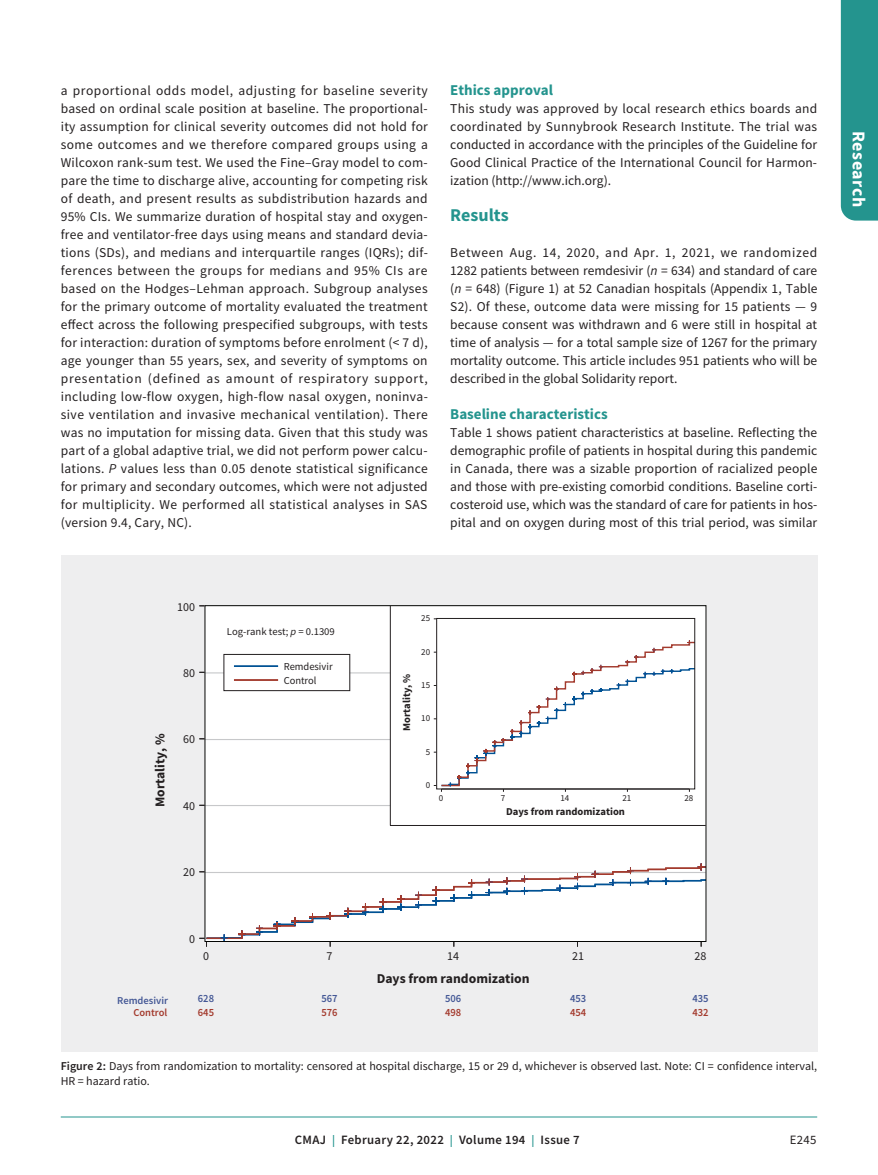
<style>
.page{position:relative;width:878px;height:1175px;background:#fff}
.page>*{position:absolute;margin:0;border:0;box-sizing:border-box;transform-origin:0 0}
.t1{font:700 18px "Source Sans Pro";letter-spacing:.025em;color:#fff}
.t2{font:700 18px "Source Sans Pro";color:#24948e}
.t3{font:700 15px "Source Sans Pro";color:#24948e}
.t4{font:13.5px/18px "Source Sans Pro";color:#231f20;text-align:justify}
.t5{font:700 13.5px "Source Sans Pro";color:#231f20}
.t6{font:600 12.75px "Source Sans Pro";letter-spacing:.025em;color:#231f20}
.t7{font:12.75px "Source Sans Pro";color:#231f20}
.t8{font:12.15px "Source Sans Pro";color:#231f20}
.t9{font:12px/15px "Source Sans Pro";color:#231f20}
.t10{font:600 10.95px "Source Sans Pro";color:#435795;scale:.95 1}
.t11{font:600 10.95px "Source Sans Pro";color:#a33a2d;scale:.95 1}
.t12{font:10.65px "Source Sans Pro";color:#231f20}
.t13{font:600 10.65px "Source Sans Pro";color:#a33a2d}
.t14{font:700 10.5px "Source Sans Pro";color:#231f20}
.t15{font:10.5px "Source Sans Pro";color:#231f20}
.t16{font:600 10.5px "Source Sans Pro";color:#435795}
.t17{font:9.15px "Source Sans Pro";color:#231f20}
.s1{font-style:italic}
.s2{font-weight:600}
.s3{font-size:12px;color:#24948e}
</style>
<div class="page">
<div style="left:840px;top:0;width:38px;height:220px;background:#24948e"></div>
<hr style="left:61px;top:1116px;width:756px;height:1px;background:#24948e">
<div style="left:61px;top:555px;width:756px;height:496px;background:#eeeeef"></div>
<div style="left:205px;top:606px;width:501px;height:335px;background:#fff"></div>
<hr style="left:204px;top:672px;width:497px;height:1px;background:#c7c8ca">
<hr style="left:204px;top:739px;width:497px;height:1px;background:#c7c8ca">
<hr style="left:204px;top:805px;width:497px;height:1px;background:#c7c8ca">
<svg style="left:199px;top:863px;width:506px;height:83px"></svg>
<svg style="left:389px;top:605px;width:317px;height:221px"></svg>
<div style="left:223px;top:654px;width:127px;height:37px;background:#fff;border:1px solid #231f20"></div>
<hr style="left:235px;top:679px;width:42px;height:1px;background:#a33a2d">
<hr style="left:235px;top:665px;width:42px;height:2px;background:#005294">
<p class="t4" style="left:61px;top:81px;width:369px">a proportional odds model, adjusting for baseline severity based on ordinal scale position at baseline. The proportional&shy;ity assumption for clinical severity outcomes did not hold for some outcomes and we therefore compared groups using a Wilcoxon rank-sum test. We used the Fine–Gray model to com&shy;pare the time to discharge alive, accounting for competing risk of death, and present results as subdistribution hazards and 95% CIs. We summarize duration of hospital stay and oxygen&shy;free and ventilator-free days using means and standard devia&shy;tions (SDs), and medians and interquartile ranges (IQRs); dif&shy;ferences between the groups for medians and 95% CIs are based on the Hodges–Lehman approach. Subgroup analyses for the primary outcome of mortality evaluated the treatment effect across the following prespecified subgroups, with tests for interaction: duration of symptoms before enrolment (&lt; 7 d), age younger than 55 years, sex, and severity of symptoms on presentation (defined as amount of respiratory support, including low-flow oxygen, high-flow nasal oxygen, noninva&shy;sive ventilation and invasive mechanical ventilation). There was no imputation for missing data. Given that this study was part of a global adaptive trial, we did not perform power calcu&shy;lations. <span class="s1">P</span> values less than 0.05 denote statistical significance for primary and secondary outcomes, which were not adjusted for multiplicity. We performed all statistical analyses in SAS (version 9.4, Cary, NC).</p>
<p class="t3" style="left:450px;top:79px;width:104px">Ethics approval</p>
<p class="t4" style="left:450px;top:99px;width:368px">This study was approved by local research ethics boards and coordinated by Sunnybrook Research Institute. The trial was conducted in accordance with the principles of the Guideline for Good Clinical Practice of the International Council for Harmon&shy;ization (http://www.ich.org).</p>
<h1 class="t2" style="left:450px;top:202px;width:60px">Results</h1>
<p class="t4" style="left:450px;top:243px;width:369px">Between Aug. 14, 2020, and Apr. 1, 2021, we randomized 1282 patients between remdesivir (<span class="s1">n</span> = 634) and standard of care (<span class="s1">n</span> = 648) (Figure 1) at 52 Canadian hospitals (Appendix 1, Table S2). Of these, outcome data were missing for 15 patients — 9 because consent was withdrawn and 6 were still in hospital at time of analysis — for a total sample size of 1267 for the primary mortality outcome. This article includes 951 patients who will be described in the global Solidarity report.</p>
<p class="t3" style="left:450px;top:403px;width:159px">Baseline characteristics</p>
<p class="t4" style="left:450px;top:423px;width:369px">Table 1 shows patient characteristics at baseline. Reflecting the demographic profile of patients in hospital during this pandemic in Canada, there was a sizable proportion of racialized people and those with pre-existing comorbid conditions. Baseline corti&shy;costeroid use, which was the standard of care for patients in hos&shy;pital and on oxygen during most of this trial period, was similar</p>
<p class="t8" style="left:177px;top:598px;width:19px">100</p>
<p class="t8" style="left:183px;top:665px;width:13px">80</p>
<p class="t5" style="left:155px;top:807px;width:75px;rotate:-90deg">Mortality, %</p>
<p class="t8" style="left:183px;top:731px;width:13px">60</p>
<p class="t8" style="left:183px;top:798px;width:13px">40</p>
<p class="t8" style="left:183px;top:864px;width:13px">20</p>
<p class="t15" style="left:227px;top:625px;width:109px">Log-rank test; <span class="s1">p</span> = 0.1309</p>
<p class="t12" style="left:284px;top:660px;width:50px">Remdesivir</p>
<p class="t12" style="left:284px;top:673px;width:34px">Control</p>
<p class="t17" style="left:421px;top:612px;width:10px">25</p>
<p class="t14" style="left:402px;top:731px;width:59px;rotate:-90deg">Mortality, %</p>
<p class="t17" style="left:421px;top:645px;width:10px">20</p>
<p class="t17" style="left:421px;top:679px;width:10px">15</p>
<p class="t17" style="left:421px;top:712px;width:10px">10</p>
<p class="t17" style="left:425px;top:745px;width:6px">5</p>
<p class="t17" style="left:425px;top:779px;width:6px">0</p>
<p class="t17" style="left:439px;top:792px;width:6px">0</p>
<p class="t17" style="left:501px;top:792px;width:6px">7</p>
<p class="t17" style="left:560px;top:792px;width:10px">14</p>
<p class="t17" style="left:622px;top:792px;width:10px">21</p>
<p class="t17" style="left:684px;top:792px;width:10px">28</p>
<p class="t14" style="left:506px;top:807px;width:120px">Days from randomization</p>
<p class="t16" style="left:117px;top:993px;width:52px">Remdesivir</p>
<p class="t13" style="left:133px;top:1006px;width:35px">Control</p>
<p class="t8" style="left:189px;top:931px;width:7px">0</p>
<p class="t8" style="left:203px;top:948px;width:7px">0</p>
<p class="t8" style="left:326px;top:948px;width:7px">7</p>
<p class="t8" style="left:447px;top:948px;width:13px">14</p>
<p class="t8" style="left:572px;top:948px;width:13px">21</p>
<p class="t8" style="left:694px;top:948px;width:13px">28</p>
<p class="t5" style="left:376px;top:973px;width:154px">Days from randomization</p>
<p class="t10" style="left:198px;top:991px;width:18px">628</p>
<p class="t10" style="left:321px;top:991px;width:18px">567</p>
<p class="t10" style="left:445px;top:991px;width:18px">506</p>
<p class="t10" style="left:570px;top:991px;width:18px">453</p>
<p class="t10" style="left:692px;top:991px;width:18px">435</p>
<p class="t11" style="left:198px;top:1004px;width:18px">645</p>
<p class="t11" style="left:321px;top:1004px;width:18px">576</p>
<p class="t11" style="left:445px;top:1004px;width:18px">498</p>
<p class="t11" style="left:570px;top:1004px;width:18px">454</p>
<p class="t11" style="left:692px;top:1004px;width:18px">432</p>
<p class="t9" style="left:61px;top:1058px;width:757px"><span class="s2">Figure 2:</span> Days from randomization to mortality: censored at hospital discharge, 15 or 29 d, whichever is observed last. Note: CI = confidence interval,<br>HR = hazard ratio.</p>
<p class="t6" style="left:295px;top:1131px;width:286px">CMAJ <span class="s3">|</span> February 22, 2022 <span class="s3">|</span> Volume 194 <span class="s3">|</span> Issue 7</p>
<p class="t7" style="left:789px;top:1132px;width:28px">E245</p>
<h1 class="t1" style="left:871px;top:131px;width:78px;rotate:90deg">Research</h1>
</div>
